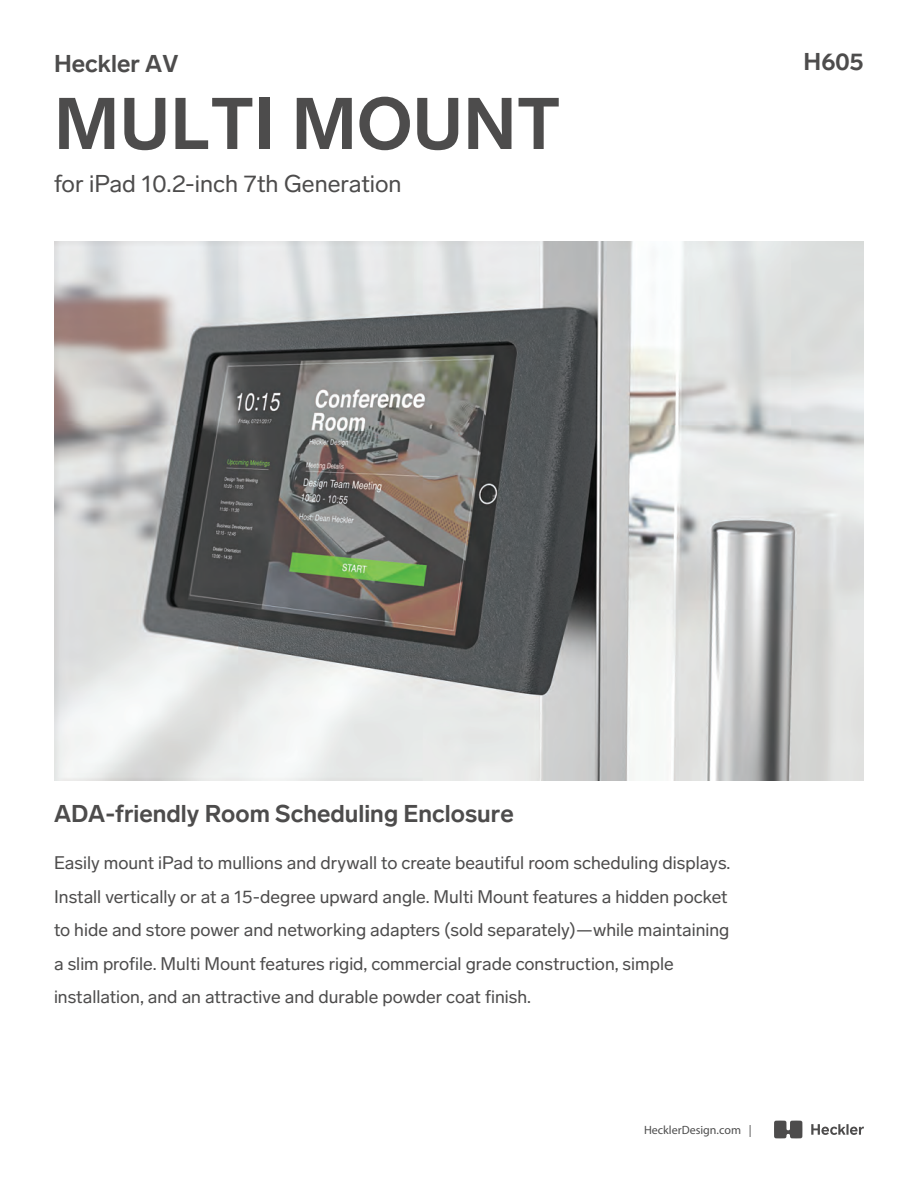
<style>
.page{position:relative;width:918px;height:1188px;background:#fff}
.page>*{position:absolute;margin:0;border:0;box-sizing:border-box;transform-origin:0 0}
.t1{font:700 72px "Lab Grotesque";color:#4d4c4c}
.t2{font:700 24px "Lab Grotesque";color:#4d4c4c}
.t3{font:24px "Lab Grotesque";color:#4d4c4c}
.t4{font:18px/33.6px "Lab Grotesque";color:#4d4c4c}
.t5{font:12px "Myriad Pro";color:#4d4d4d}
</style>
<div class="page">
<svg style="left:774px;top:1121px;width:28px;height:17px"></svg>
<svg style="left:811px;top:1124px;width:53px;height:11px"></svg>
<img style="left:54px;top:241px;width:809px;height:540px">
<h2 class="t2" style="left:54px;top:49px;width:126px">Heckler AV</h2>
<h1 class="t1" style="left:54px;top:81px;width:508px">MULTI MOUNT</h1>
<h2 class="t3" style="left:54px;top:170px;width:349px">for iPad 10.2-inch 7th Generation</h2>
<h2 class="t2" style="left:804px;top:47px;width:62px">H605</h2>
<h2 class="t2" style="left:54px;top:799px;width:461px">ADA-friendly Room Scheduling Enclosure</h2>
<p class="t4" style="left:54px;top:846px;width:678px">Easily mount iPad to mullions and drywall to create beautiful room scheduling displays.<br>Install vertically or at a 15-degree upward angle. Multi Mount features a hidden pocket to hide and store power and networking adapters (sold separately)—while maintaining a slim profile. Multi Mount features rigid, commercial grade construction, simple installation, and an attractive and durable powder coat finish.</p>
<p class="t5" style="left:644px;top:1122px;width:109px">HecklerDesign.com |</p>
</div>
